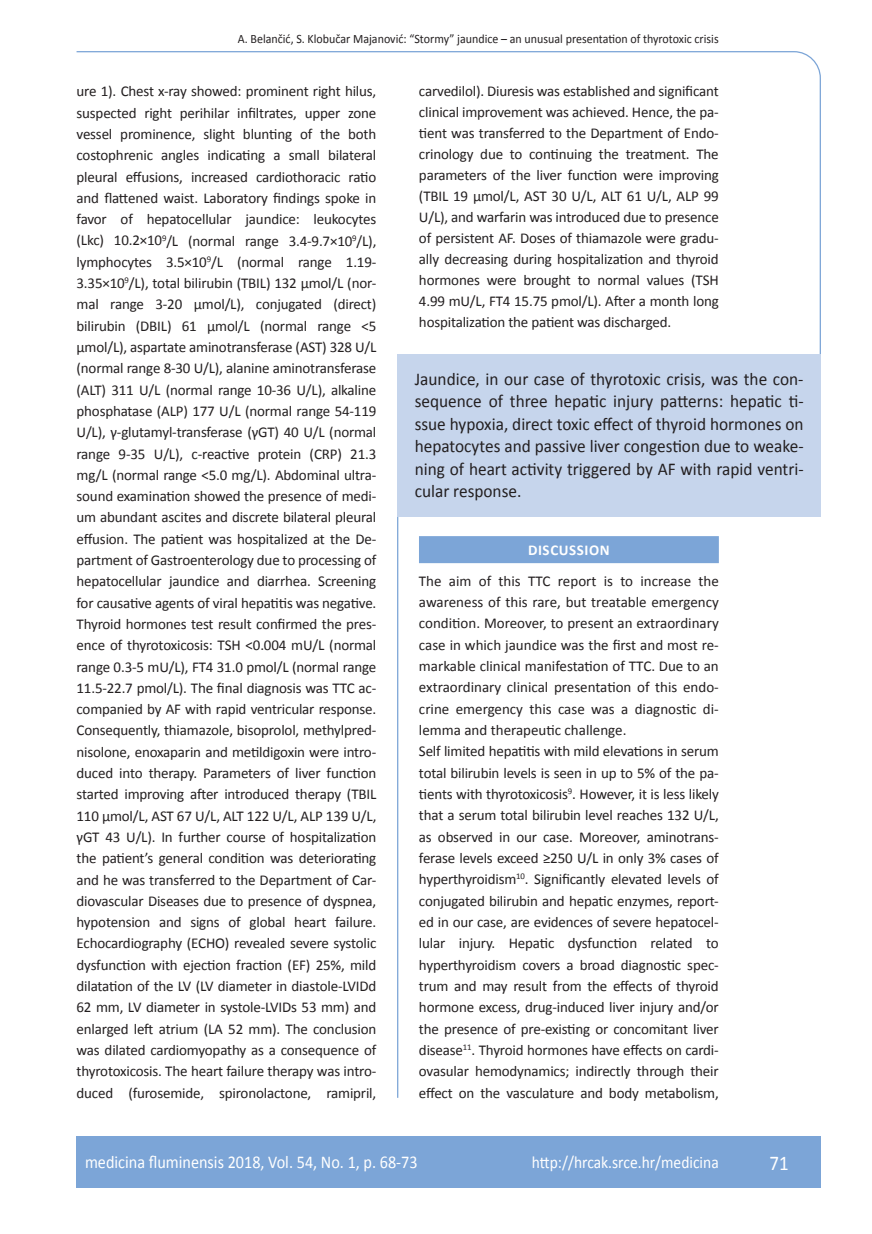
<style>
.page{position:relative;width:872px;height:1234px;background:#fff}
.page>*{position:absolute;margin:0;border:0;box-sizing:border-box;transform-origin:0 0}
.t1{font:21px "Calibri";color:#fff;scale:.9 1}
.t2{font:18px/22.5px "Calibri";color:#231f20;text-align:justify;scale:.96 1}
.t3{font:18px "Calibri";color:#fff;scale:.9 1}
.t4{font:17.25px "Calibri";color:#fff;scale:.9 1}
.t5{font:15px/21.3px "Calibri";letter-spacing:-.01em;color:#231f20;text-align:justify}
.t6{font:700 15px "Calibri";letter-spacing:.04em;color:#fff}
.t7{font:12.75px "Calibri";color:#231f20;scale:.94 1}
</style>
<div class="page">
<svg style="left:76px;top:51px;width:745px;height:305px"></svg>
<hr style="left:397px;top:516px;width:1px;height:581px;background:#7ca5d7">
<div style="left:77px;top:1135px;width:744px;height:51px;background:#7ca5d7"></div>
<div style="left:398px;top:354px;width:422px;height:162px;background:#c6d5ec"></div>
<div style="left:419px;top:536px;width:300px;height:27px;background:#7ca5d7"></div>
<p class="t7" style="left:238px;top:30px;width:513px">A. Belančić, S. Klobučar Majanović: “Stormy” jaundice – an unusual presentation of thyrotoxic crisis</p>
<p class="t5" style="left:77px;top:80px;width:301px">ure 1). Chest x-ray showed: prominent right hilus, suspected right perihilar infiltrates, upper zone vessel prominence, slight blunting of the both costophrenic angles indicating a small bilateral pleural effusions, increased cardiothoracic ratio and flattened waist. Laboratory findings spoke in favor of hepatocellular jaundice: leukocytes (Lkc) 10.2×10<sup>9</sup>/L (normal range 3.4-9.7×10<sup>9</sup>/L), lymphocytes 3.5×10<sup>9</sup>/L (normal range 1.19- 3.35×10<sup>9</sup>/L), total bilirubin (TBIL) 132 µmol/L (nor&shy;mal range 3-20 µmol/L), conjugated (direct) bilirubin (DBIL) 61 µmol/L (normal range &lt;5 µmol/L), aspartate aminotransferase (AST) 328 U/L (normal range 8-30 U/L), alanine aminotransferase (ALT) 311 U/L (normal range 10-36 U/L), alkaline phosphatase (ALP) 177 U/L (normal range 54-119<br>U/L), γ-glutamyl-transferase (γGT) 40 U/L (normal range 9-35 U/L), c-reactive protein (CRP) 21.3 mg/L (normal range &lt;5.0 mg/L). Abdominal ultra&shy;sound examination showed the presence of medi&shy;um abundant ascites and discrete bilateral pleural effusion. The patient was hospitalized at the De&shy;partment of Gastroenterology due to processing of hepatocellular jaundice and diarrhea. Screening for causative agents of viral hepatitis was negative.<br>Thyroid hormones test result confirmed the pres&shy;ence of thyrotoxicosis: TSH &lt;0.004 mU/L (normal range 0.3-5 mU/L), FT4 31.0 pmol/L (normal range 11.5-22.7 pmol/L). The final diagnosis was TTC ac&shy;companied by AF with rapid ventricular response.<br>Consequently, thiamazole, bisoprolol, methylpred&shy;nisolone, enoxaparin and metildigoxin were intro&shy;duced into therapy. Parameters of liver function started improving after introduced therapy (TBIL 110 µmol/L, AST 67 U/L, ALT 122 U/L, ALP 139 U/L, γGT 43 U/L). In further course of hospitalization the patient’s general condition was deteriorating and he was transferred to the Department of Car&shy;diovascular Diseases due to presence of dyspnea, hypotension and signs of global heart failure.<br>Echocardiography (ECHO) revealed severe systolic dysfunction with ejection fraction (EF) 25%, mild dilatation of the LV (LV diameter in diastole-LVIDd 62 mm, LV diameter in systole-LVIDs 53 mm) and enlarged left atrium (LA 52 mm). The conclusion was dilated cardiomyopathy as a consequence of thyrotoxicosis. The heart failure therapy was intro&shy;duced (furosemide, spironolactone, ramipril,</p>
<p class="t5" style="left:419px;top:80px;width:301px">carvedilol). Diuresis was established and significant clinical improvement was achieved. Hence, the pa&shy;tient was transferred to the Department of Endo&shy;crinology due to continuing the treatment. The parameters of the liver function were improving (TBIL 19 µmol/L, AST 30 U/L, ALT 61 U/L, ALP 99<br>U/L), and warfarin was introduced due to presence of persistent AF. Doses of thiamazole were gradu&shy;ally decreasing during hospitalization and thyroid hormones were brought to normal values (TSH 4.99 mU/L, FT4 15.75 pmol/L). After a month long hospitalization the patient was discharged.</p>
<p class="t2" style="left:415px;top:366px;width:407px">Jaundice, in our case of thyrotoxic crisis, was the con&shy;sequence of three hepatic injury patterns: hepatic ti&shy;ssue hypoxia, direct toxic effect of thyroid hormones on hepatocytes and passive liver congestion due to weake&shy;ning of heart activity triggered by AF with rapid ventri&shy;cular response.</p>
<p class="t6" style="left:528px;top:540px;width:83px">DISCUSSION</p>
<p class="t5" style="left:419px;top:569px;width:301px;text-align:left">The aim of this TTC report is to increase the awareness of this rare, but treatable emergency condition. Moreover, to present an extraordinary case in which jaundice was the first and most re&shy;markable clinical manifestation of TTC. Due to an extraordinary clinical presentation of this endo&shy;crine emergency this case was a diagnostic di&shy;lemma and therapeutic challenge.<br>Self limited hepatitis with mild elevations in serum total bilirubin levels is seen in up to 5% of the pa&shy;tients with thyrotoxicosis<sup>9</sup>. However, it is less likely that a serum total bilirubin level reaches 132 U/L, as observed in our case. Moreover, aminotrans&shy;ferase levels exceed ≥250 U/L in only 3% cases of hyperthyroidism<sup>10</sup>. Significantly elevated levels of conjugated bilirubin and hepatic enzymes, report&shy;ed in our case, are evidences of severe hepatocel&shy;lular injury. Hepatic dysfunction related to hyperthyroidism covers a broad diagnostic spec&shy;trum and may result from the effects of thyroid hormone excess, drug-induced liver injury and/or the presence of pre-existing or concomitant liver disease<sup>11</sup>. Thyroid hormones have effects on cardi&shy;ovasular hemodynamics; indirectly through their effect on the vasculature and body metabolism,</p>
<p class="t3" style="left:85px;top:1150px;width:371px">medicina fluminensis 2018, Vol. 54, No. 1, p. 68-73</p>
<p class="t4" style="left:532px;top:1151px;width:209px">http://hrcak.srce.hr/medicina</p>
<h1 class="t1" style="left:769px;top:1149px;width:23px">71</h1>
</div>
